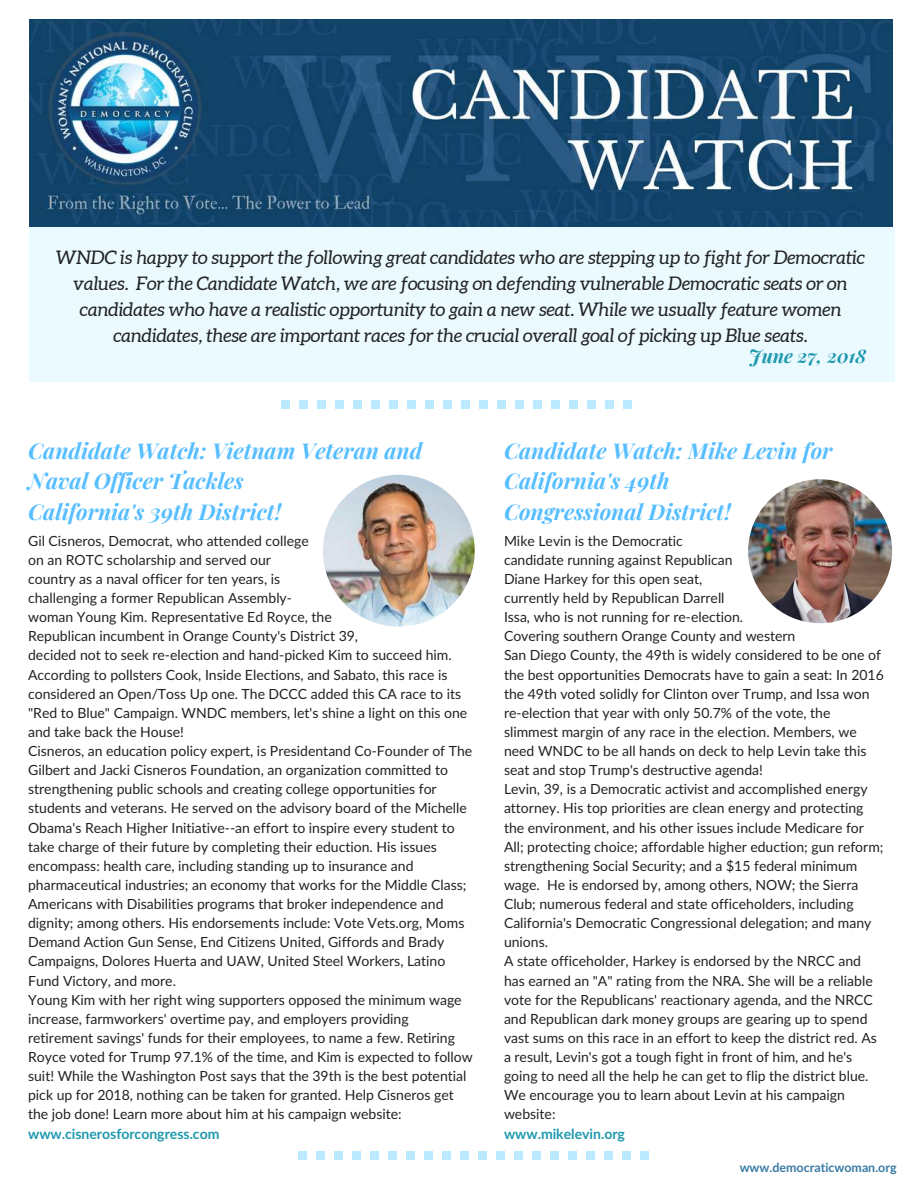
<style>
.page{position:relative;width:918px;height:1188px;background:#fff}
.page>*{position:absolute;margin:0;border:0;box-sizing:border-box;transform-origin:0 0}
.t1{font:italic 700 21.75px/30.3px "Playfair Display";color:#57beff}
.t2{font:italic 18.75px/25.8px "Aleo";color:#222;text-align:center}
.t3{font:italic 700 18.75px "Playfair Display";color:#1d98ae}
.t4{font:13.95px/19.2px "Lato Latin";color:#222}
.t5{font:700 13.95px "Lato";color:#1d98ae}
.t6{font:700 12.45px "Lato";color:#387aa4}
</style>
<div class="page">
<img style="left:29px;top:19px;width:863px;height:208px">
<div style="left:29px;top:227px;width:865px;height:154px;background:#eafaff"></div>
<img style="left:323px;top:475px;width:152px;height:152px;border-radius:50%">
<div style="left:623px;top:400px;width:9px;height:8px;background:#bbe9ff"></div>
<div style="left:605px;top:400px;width:9px;height:8px;background:#bbe9ff"></div>
<div style="left:587px;top:400px;width:9px;height:8px;background:#bbe9ff"></div>
<div style="left:551px;top:400px;width:9px;height:8px;background:#bbe9ff"></div>
<div style="left:533px;top:400px;width:9px;height:8px;background:#bbe9ff"></div>
<div style="left:569px;top:400px;width:9px;height:8px;background:#bbe9ff"></div>
<div style="left:515px;top:400px;width:9px;height:8px;background:#bbe9ff"></div>
<div style="left:317px;top:400px;width:9px;height:8px;background:#bbe9ff"></div>
<div style="left:335px;top:400px;width:9px;height:8px;background:#bbe9ff"></div>
<div style="left:353px;top:400px;width:9px;height:8px;background:#bbe9ff"></div>
<div style="left:299px;top:400px;width:9px;height:8px;background:#bbe9ff"></div>
<div style="left:281px;top:400px;width:9px;height:8px;background:#bbe9ff"></div>
<div style="left:389px;top:400px;width:9px;height:8px;background:#bbe9ff"></div>
<div style="left:443px;top:400px;width:9px;height:8px;background:#bbe9ff"></div>
<div style="left:461px;top:400px;width:9px;height:8px;background:#bbe9ff"></div>
<div style="left:479px;top:400px;width:9px;height:8px;background:#bbe9ff"></div>
<div style="left:407px;top:400px;width:9px;height:8px;background:#bbe9ff"></div>
<div style="left:497px;top:400px;width:9px;height:8px;background:#bbe9ff"></div>
<div style="left:425px;top:400px;width:9px;height:8px;background:#bbe9ff"></div>
<div style="left:371px;top:400px;width:9px;height:8px;background:#bbe9ff"></div>
<div style="left:640px;top:1151px;width:9px;height:9px;background:#bbe9ff"></div>
<div style="left:622px;top:1151px;width:9px;height:9px;background:#bbe9ff"></div>
<div style="left:604px;top:1151px;width:9px;height:9px;background:#bbe9ff"></div>
<div style="left:568px;top:1151px;width:9px;height:9px;background:#bbe9ff"></div>
<div style="left:550px;top:1151px;width:9px;height:9px;background:#bbe9ff"></div>
<div style="left:586px;top:1151px;width:9px;height:9px;background:#bbe9ff"></div>
<div style="left:532px;top:1151px;width:9px;height:9px;background:#bbe9ff"></div>
<div style="left:334px;top:1151px;width:9px;height:9px;background:#bbe9ff"></div>
<div style="left:352px;top:1151px;width:9px;height:9px;background:#bbe9ff"></div>
<div style="left:370px;top:1151px;width:9px;height:9px;background:#bbe9ff"></div>
<div style="left:316px;top:1151px;width:9px;height:9px;background:#bbe9ff"></div>
<div style="left:298px;top:1151px;width:9px;height:9px;background:#bbe9ff"></div>
<div style="left:406px;top:1151px;width:9px;height:9px;background:#bbe9ff"></div>
<div style="left:460px;top:1151px;width:9px;height:9px;background:#bbe9ff"></div>
<div style="left:478px;top:1151px;width:9px;height:9px;background:#bbe9ff"></div>
<div style="left:496px;top:1151px;width:9px;height:9px;background:#bbe9ff"></div>
<div style="left:424px;top:1151px;width:9px;height:9px;background:#bbe9ff"></div>
<div style="left:514px;top:1151px;width:9px;height:9px;background:#bbe9ff"></div>
<div style="left:442px;top:1151px;width:9px;height:9px;background:#bbe9ff"></div>
<div style="left:388px;top:1151px;width:9px;height:9px;background:#bbe9ff"></div>
<img style="left:748px;top:479px;width:144px;height:144px;border-radius:50%">
<p class="t2" style="left:56px;top:245px;width:810px">WNDC is happy to support the following great candidates who are stepping up to fight for Democratic values. For the Candidate Watch, we are focusing on defending vulnerable Democratic seats or on candidates who have a realistic opportunity to gain a new seat. While we usually feature women candidates, these are important races for the crucial overall goal of picking up Blue seats.</p>
<h1 class="t1" style="left:28px;top:435px;width:396px">Candidate Watch: Vietnam Veteran and<br>Naval Officer Tackles<br>California's 39th District!</h1>
<p class="t4" style="left:28px;top:531px;width:446px">Gil Cisneros, Democrat, who attended college<br>on an ROTC scholarship and served our<br>country as a naval officer for ten years, is<br>challenging a former Republican Assembly-<br>woman Young Kim. Representative Ed Royce, the<br>Republican incumbent in Orange County's District 39,<br>decided not to seek re-election and hand-picked Kim to succeed him.<br>According to pollsters Cook, Inside Elections, and Sabato, this race is considered an Open/Toss Up one. The DCCC added this CA race to its "Red to Blue" Campaign. WNDC members, let's shine a light on this one and take back the House!<br>Cisneros, an education policy expert, is Presidentand Co-Founder of The Gilbert and Jacki Cisneros Foundation, an organization committed to strengthening public schools and creating college opportunities for students and veterans. He served on the advisory board of the Michelle Obama's Reach Higher Initiative--an effort to inspire every student to take charge of their future by completing their eduction. His issues encompass: health care, including standing up to insurance and pharmaceutical industries; an economy that works for the Middle Class; Americans with Disabilities programs that broker independence and dignity; among others. His endorsements include: Vote Vets.org, Moms Demand Action Gun Sense, End Citizens United, Giffords and Brady Campaigns, Dolores Huerta and UAW, United Steel Workers, Latino Fund Victory, and more.<br>Young Kim with her right wing supporters opposed the minimum wage increase, farmworkers' overtime pay, and employers providing retirement savings' funds for their employees, to name a few. Retiring Royce voted for Trump 97.1% of the time, and Kim is expected to follow suit! While the Washington Post says that the 39th is the best potential pick up for 2018, nothing can be taken for granted. Help Cisneros get the job done! Learn more about him at his campaign website:</p>
<p class="t5" style="left:28px;top:1125px;width:193px">www.cisnerosforcongress.com</p>
<h2 class="t3" style="left:749px;top:343px;width:119px">June 27, 2018</h2>
<h1 class="t1" style="left:504px;top:435px;width:330px">Candidate Watch: Mike Levin for<br>California's 49th<br>Congressional District!</h1>
<p class="t4" style="left:504px;top:531px;width:381px">Mike Levin is the Democratic<br>candidate running against Republican<br>Diane Harkey for this open seat,<br>currently held by Republican Darrell<br>Issa, who is not running for re-election.<br>Covering southern Orange County and western<br>San Diego County, the 49th is widely considered to be one of the best opportunities Democrats have to gain a seat: In 2016 the 49th voted solidly for Clinton over Trump, and Issa won re-election that year with only 50.7% of the vote, the slimmest margin of any race in the election. Members, we need WNDC to be all hands on deck to help Levin take this seat and stop Trump's destructive agenda!<br>Levin, 39, is a Democratic activist and accomplished energy attorney. His top priorities are clean energy and protecting the environment, and his other issues include Medicare for All; protecting choice; affordable higher eduction; gun reform; strengthening Social Security; and a $15 federal minimum wage. He is endorsed by, among others, NOW; the Sierra Club; numerous federal and state officeholders, including California's Democratic Congressional delegation; and many unions.<br>A state officeholder, Harkey is endorsed by the NRCC and has earned an "A" rating from the NRA. She will be a reliable vote for the Republicans' reactionary agenda, and the NRCC and Republican dark money groups are gearing up to spend vast sums on this race in an effort to keep the district red. As a result, Levin's got a tough fight in front of him, and he's going to need all the help he can get to flip the district blue.<br>We encourage you to learn about Levin at his campaign website:</p>
<p class="t5" style="left:504px;top:1125px;width:122px">www.mikelevin.org</p>
<p class="t6" style="left:740px;top:1160px;width:158px">www.democraticwoman.org</p>
</div>
